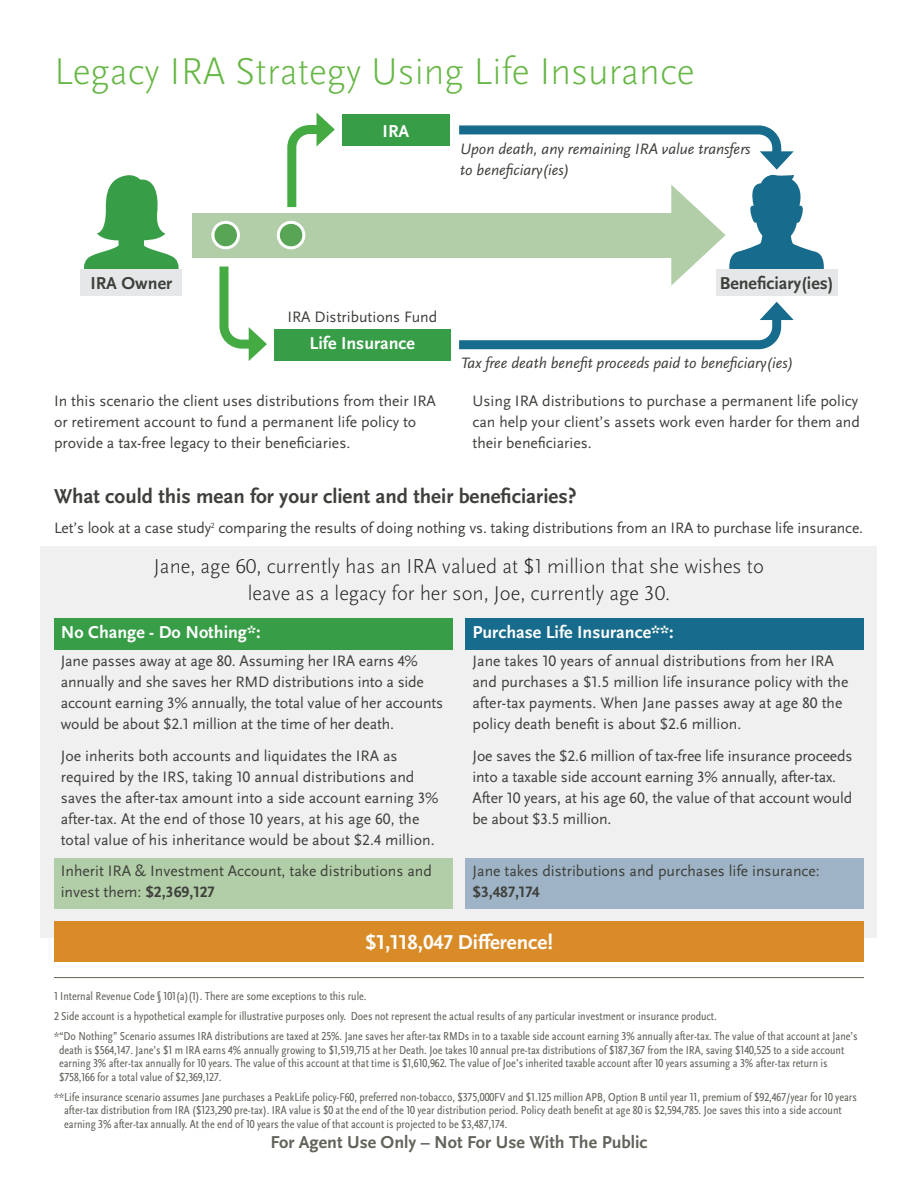
<style>
.page{position:relative;width:918px;height:1188px;background:#fff}
.page>*{position:absolute;margin:0;border:0;box-sizing:border-box;transform-origin:0 0}
.t1{font:300 39px "Scala Sans OT";color:#66b745}
.t2{font:300 21px/27px "Scala Sans OT";color:#231f20;text-align:center}
.t3{font:700 21px "Scala Sans OT";color:#3e403b}
.t4{font:700 21px "Scala Sans OT";color:#fff}
.t5{font:700 18px "Scala Sans OT";color:#fff}
.t6{font:700 18px "Scala Sans OT";color:#62635b}
.t7{font:700 18px "Scala Sans OT";color:#3e403b}
.t8{font:15.75px/21px "Scala Sans OT";color:#3e403b}
.t9{font:italic 15.75px/21px "Scala Sans OT";color:#3e403b}
.t10{font:700 15.75px "Scala Sans OT";color:#3e403b}
.t11{font:condensed 12px/13.5px "Scala Sans OT";color:#62635b}
.s1{font-weight:700}
</style>
<div class="page">
<div style="left:40px;top:546px;width:838px;height:392px;background:#f0f0f1"></div>
<div style="left:54px;top:618px;width:398px;height:32px;background:#379d46"></div>
<div style="left:54px;top:858px;width:398px;height:50px;background:#b2cea8"></div>
<div style="left:466px;top:618px;width:398px;height:32px;background:#176b8c"></div>
<div style="left:466px;top:858px;width:398px;height:50px;background:#9eb3c5"></div>
<svg style="left:84px;top:175px;width:95px;height:94px"></svg>
<div style="left:192px;top:213px;width:496px;height:45px;background:#b2cea8"></div>
<div style="left:81px;top:269px;width:101px;height:27px;background:#e6e7e9"></div>
<div style="left:716px;top:269px;width:121px;height:27px;background:#e6e7e9"></div>
<div style="left:213px;top:222px;width:25px;height:26px;background:#59a556;border-radius:50%"></div>
<div style="left:211px;top:221px;width:29px;height:28px;border:3px solid #fff;border-radius:50%"></div>
<div style="left:278px;top:222px;width:26px;height:26px;background:#59a556;border-radius:50%"></div>
<div style="left:277px;top:221px;width:28px;height:28px;border:3px solid #fff;border-radius:50%"></div>
<svg style="left:219px;top:266px;width:48px;height:95px"></svg>
<div style="left:275px;top:329px;width:175px;height:31px;background:#379d46"></div>
<svg style="left:287px;top:113px;width:48px;height:95px"></svg>
<svg style="left:459px;top:125px;width:365px;height:161px"></svg>
<svg style="left:450px;top:302px;width:344px;height:52px"></svg>
<div style="left:342px;top:115px;width:108px;height:31px;background:#379d46"></div>
<div style="left:54px;top:921px;width:810px;height:41px;background:#d98b28"></div>
<hr style="left:54px;top:977px;width:810px;height:1px;background:#62635b">
<h1 class="t1" style="left:54px;top:48px;width:642px">Legacy IRA Strategy Using Life Insurance</h1>
<p class="t5" style="left:383px;top:120px;width:28px">IRA</p>
<p class="t9" style="left:460px;top:138px;width:292px">Upon death, any remaining IRA value transfers to beneficiary(ies)</p>
<p class="t7" style="left:90px;top:273px;width:83px">IRA Owner</p>
<p class="t7" style="left:720px;top:273px;width:115px">Beneficiary(ies)</p>
<p class="t8" style="left:287px;top:306px;width:151px">IRA Distributions Fund</p>
<p class="t5" style="left:310px;top:332px;width:107px">Life Insurance</p>
<p class="t9" style="left:461px;top:353px;width:334px">Tax free death benefit proceeds paid to beneficiary(ies)</p>
<p class="t8" style="left:54px;top:390px;width:384px">In this scenario the client uses distributions from their IRA or retirement account to fund a permanent life policy to provide a tax-free legacy to their beneficiaries.</p>
<p class="t8" style="left:472px;top:390px;width:389px;text-align:justify">Using IRA distributions to purchase a permanent life policy can help your client’s assets work even harder for them and their beneficiaries.</p>
<h2 class="t3" style="left:54px;top:484px;width:524px">What could this mean for your client and their beneficiaries?</h2>
<p class="t8" style="left:54px;top:517px;width:811px">Let’s look at a case study<sup>2</sup> comparing the results of doing nothing vs. taking distributions from an IRA to purchase life insurance.</p>
<h2 class="t2" style="left:154px;top:553px;width:612px">Jane, age 60, currently has an IRA valued at $1 million that she wishes to leave as a legacy for her son, Joe, currently age 30.</h2>
<p class="t5" style="left:61px;top:621px;width:201px">No Change - Do Nothing*:</p>
<p class="t8" style="left:61px;top:650px;width:384px">Jane passes away at age 80. Assuming her IRA earns 4% annually and she saves her RMD distributions into a side account earning 3% annually, the total value of her accounts would be about $2.1 million at the time of her death.</p>
<p class="t8" style="left:61px;top:745px;width:379px">Joe inherits both accounts and liquidates the IRA as required by the IRS, taking 10 annual distributions and saves the after-tax amount into a side account earning 3% after-tax. At the end of those 10 years, at his age 60, the total value of his inheritance would be about $2.4 million.</p>
<p class="t8" style="left:61px;top:861px;width:373px">Inherit IRA &amp; Investment Account, take distributions and invest them: <span class="s1">$2,369,127</span></p>
<p class="t5" style="left:472px;top:621px;width:203px">Purchase Life Insurance**:</p>
<p class="t8" style="left:472px;top:650px;width:377px">Jane takes 10 years of annual distributions from her IRA and purchases a $1.5 million life insurance policy with the after-tax payments. When Jane passes away at age 80 the policy death benefit is about $2.6 million.</p>
<p class="t8" style="left:472px;top:745px;width:382px">Joe saves the $2.6 million of tax-free life insurance proceeds into a taxable side account earning 3% annually, after-tax.<br>After 10 years, at his age 60, the value of that account would be about $3.5 million.</p>
<p class="t8" style="left:472px;top:861px;width:349px">Jane takes distributions and purchases life insurance:</p>
<p class="t10" style="left:472px;top:883px;width:69px">$3,487,174</p>
<h2 class="t4" style="left:365px;top:930px;width:189px">$1,118,047 Difference!</h2>
<p class="t11" style="left:54px;top:986px;width:805px;line-height:20.2px">1 Internal Revenue Code § 101(a)(1). There are some exceptions to this rule.<br>2 Side account is a hypothetical example for illustrative purposes only. Does not represent the actual results of any particular investment or insurance product.<br>* “Do Nothing” Scenario assumes IRA distributions are taxed at 25%. Jane saves her after-tax RMDs in to a taxable side account earning 3% annually after-tax. The value of that account at Jane’s</p>
<p class="t11" style="left:59px;top:1043px;width:787px">death is $564,147. Jane’s $1 m IRA earns 4% annually growing to $1,519,715 at her Death. Joe takes 10 annual pre-tax distributions of $187,367 from the IRA, saving $140,525 to a side account earning 3% after-tax annually for 10 years. The value of this account at that time is $1,610,962. The value of Joe’s inherited taxable account after 10 years assuming a 3% after-tax return is $758,166 for a total value of $2,369,127.</p>
<p class="t11" style="left:64px;top:1090px;width:794px;text-indent:-10px">** Life insurance scenario assumes Jane purchases a PeakLife policy-F60, preferred non-tobacco, $375,000FV and $1.125 million APB, Option B until year 11, premium of $92,467/year for 10 years after-tax distribution from IRA ($123,290 pre-tax). IRA value is $0 at the end of the 10 year distribution period. Policy death benefit at age 80 is $2,594,785. Joe saves this into a side account earning 3% after-tax annually. At the end of 10 years the value of that account is projected to be $3,487,174.</p>
<p class="t6" style="left:270px;top:1131px;width:379px">For Agent Use Only – Not For Use With The Public</p>
</div>
